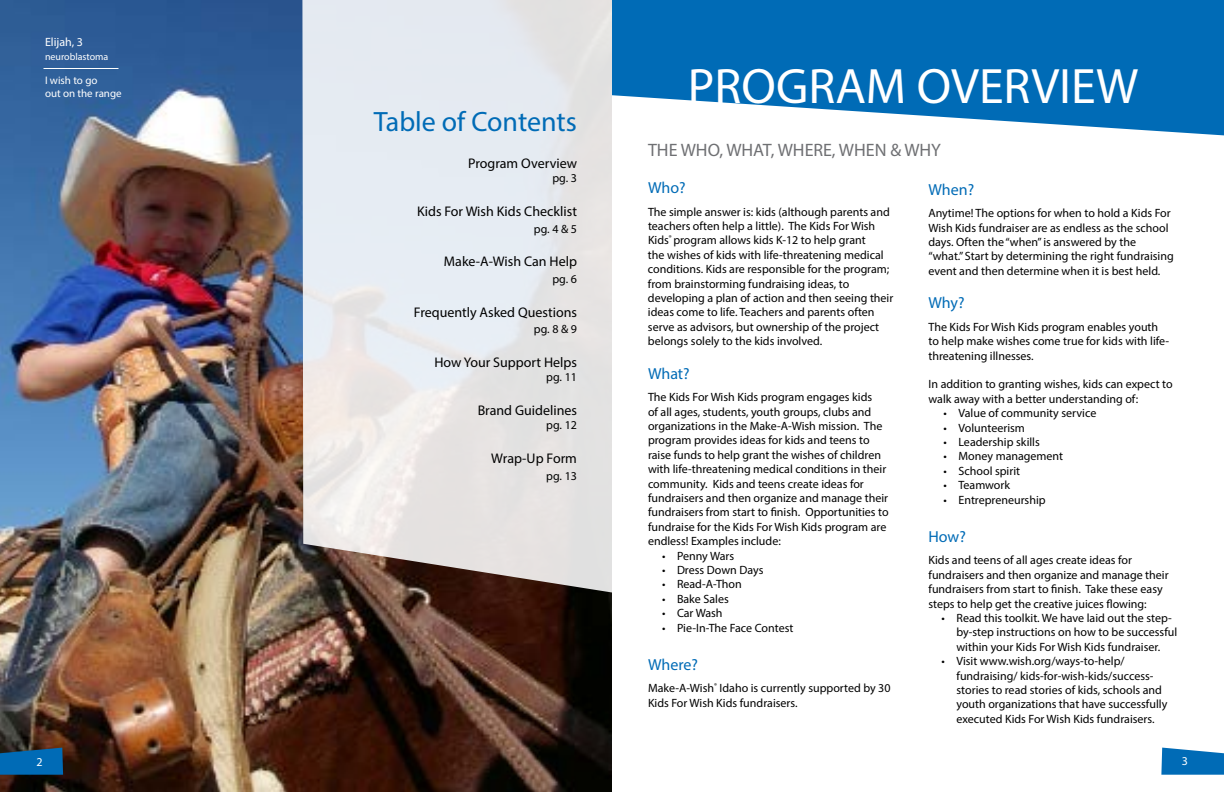
<style>
.page{position:relative;width:1224px;height:792px;background:#fff}
.page>*{position:absolute;margin:0;border:0;box-sizing:border-box;transform-origin:0 0}
.t1{font:50px "Myriad Pro";color:#fff}
.t2{font:28px "Myriad Pro";color:#006bb6}
.t3{font:18px "Myriad Pro";color:#6f7073}
.t4{font:16px "Myriad Pro";letter-spacing:-.005em;color:#006bb6}
.t5{font:14px "Myriad Pro";color:#000}
.t6{font:12px/14.4px "Myriad Pro";color:#000}
.t7{font:12px "Myriad Pro";color:#fff}
.t8{font:11px/13px "Myriad Pro";color:#fff}
.t9{font:10px "Myriad Pro";color:#fff}
</style>
<div class="page">
<svg style="left:1161px;top:748px;width:63px;height:27px;background:#1c7bbe"></svg>
<img style="left:0;top:0;width:612px;height:792px">
<svg style="left:0;top:748px;width:63px;height:27px;background:#0563a5"></svg>
<svg style="left:302px;top:0;width:310px;height:593px;background:#dedee0"></svg>
<svg style="left:612px;top:0;width:612px;height:135px;background:#2580c0"></svg>
<hr style="left:44px;top:68px;width:74px;height:1px;background:#fff">
<p class="t7" style="left:45px;top:34px;width:40px">Elijah, 3</p>
<p class="t9" style="left:45px;top:51px;width:65px">neuroblastoma</p>
<p class="t8" style="left:45px;top:73px;width:78px">I wish to go<br>out on the range</p>
<h2 class="t2" style="left:374px;top:104px;width:205px">Table of Contents</h2>
<p class="t5" style="left:468px;top:155px;width:110px">Program Overview</p>
<p class="t6" style="left:552px;top:171px;width:26px">pg. 3</p>
<p class="t5" style="left:417px;top:203px;width:161px">Kids For Wish Kids Checklist</p>
<p class="t6" style="left:534px;top:221px;width:45px">pg. 4 &amp; 5</p>
<p class="t5" style="left:444px;top:253px;width:135px">Make-A-Wish Can Help</p>
<p class="t6" style="left:552px;top:272px;width:26px">pg. 6</p>
<p class="t5" style="left:414px;top:303px;width:165px">Frequently Asked Questions</p>
<p class="t6" style="left:534px;top:322px;width:45px">pg. 8 &amp; 9</p>
<p class="t5" style="left:434px;top:354px;width:144px">How Your Support Helps</p>
<p class="t6" style="left:546px;top:370px;width:32px">pg. 11</p>
<p class="t5" style="left:478px;top:402px;width:101px">Brand Guidelines</p>
<p class="t6" style="left:546px;top:418px;width:32px">pg. 12</p>
<p class="t5" style="left:491px;top:450px;width:87px">Wrap-Up Form</p>
<p class="t6" style="left:546px;top:468px;width:32px">pg. 13</p>
<h1 class="t1" style="left:688px;top:55px;width:452px">PROGRAM OVERVIEW</h1>
<h3 class="t3" style="left:648px;top:139px;width:295px">THE WHO, WHAT, WHERE, WHEN &amp; WHY</h3>
<h3 class="t4" style="left:648px;top:178px;width:39px">Who?</h3>
<p class="t6" style="left:648px;top:204px;width:247px">The simple answer is: kids (although parents and teachers often help a little). The Kids For Wish Kids<sup>®</sup> program allows kids K-12 to help grant<br>the wishes of kids with life-threatening medical conditions. Kids are responsible for the program; from brainstorming fundraising ideas, to developing a plan of action and then seeing their ideas come to life. Teachers and parents often serve as advisors, but ownership of the project belongs solely to the kids involved.</p>
<h3 class="t4" style="left:648px;top:364px;width:43px">What?</h3>
<p class="t6" style="left:648px;top:390px;width:242px">The Kids For Wish Kids program engages kids<br>of all ages, students, youth groups, clubs and organizations in the Make-A-Wish mission. The program provides ideas for kids and teens to raise funds to help grant the wishes of children with life-threatening medical conditions in their community. Kids and teens create ideas for fundraisers and then organize and manage their fundraisers from start to finish. Opportunities to fundraise for the Kids For Wish Kids program are endless! Examples include:</p>
<p class="t6" style="left:662px;top:548px;width:74px">• Penny Wars</p>
<p class="t6" style="left:662px;top:563px;width:103px">• Dress Down Days</p>
<p class="t6" style="left:662px;top:577px;width:81px">• Read-A-Thon</p>
<p class="t6" style="left:662px;top:591px;width:68px">• Bake Sales</p>
<p class="t6" style="left:662px;top:606px;width:62px">• Car Wash</p>
<p class="t6" style="left:662px;top:620px;width:133px">• Pie-In-The Face Contest</p>
<h3 class="t4" style="left:648px;top:655px;width:51px">Where?</h3>
<p class="t6" style="left:648px;top:681px;width:244px">Make-A-Wish<sup>®</sup> Idaho is currently supported by 30<br>Kids For Wish Kids fundraisers.</p>
<h3 class="t4" style="left:928px;top:180px;width:47px">When?</h3>
<p class="t6" style="left:928px;top:206px;width:247px">Anytime! The options for when to hold a Kids For Wish Kids fundraiser are as endless as the school days. Often the “when” is answered by the “what.” Start by determining the right fundraising event and then determine when it is best held.</p>
<h3 class="t4" style="left:928px;top:293px;width:38px">Why?</h3>
<p class="t6" style="left:928px;top:319px;width:242px">The Kids For Wish Kids program enables youth to help make wishes come true for kids with life&shy;threatening illnesses.</p>
<p class="t6" style="left:928px;top:377px;width:246px">In addition to granting wishes, kids can expect to walk away with a better understanding of:</p>
<p class="t6" style="left:944px;top:406px;width:154px">• Value of community service</p>
<p class="t6" style="left:944px;top:420px;width:83px">• Volunteerism</p>
<p class="t6" style="left:944px;top:435px;width:98px">• Leadership skills</p>
<p class="t6" style="left:944px;top:449px;width:121px">• Money management</p>
<p class="t6" style="left:944px;top:463px;width:78px">• School spirit</p>
<p class="t6" style="left:944px;top:478px;width:68px">• Teamwork</p>
<p class="t6" style="left:944px;top:492px;width:104px">• Entrepreneurship</p>
<h3 class="t4" style="left:928px;top:527px;width:39px">How?</h3>
<p class="t6" style="left:928px;top:553px;width:242px">Kids and teens of all ages create ideas for fundraisers and then organize and manage their fundraisers from start to finish. Take these easy steps to help get the creative juices flowing:</p>
<p class="t6" style="left:956px;top:611px;width:222px;text-indent:-15px">• Read this toolkit. We have laid out the step&shy;by-step instructions on how to be successful within your Kids For Wish Kids fundraiser.</p>
<p class="t6" style="left:956px;top:654px;width:212px;text-indent:-15px">• Visit www.wish.org/ways-to-help/ fundraising/ kids-for-wish-kids/success&shy;stories to read stories of kids, schools and youth organizations that have successfully executed Kids For Wish Kids fundraisers.</p>
<p class="t7" style="left:36px;top:754px;width:8px">2</p>
<p class="t7" style="left:1182px;top:753px;width:8px">3</p>
</div>
